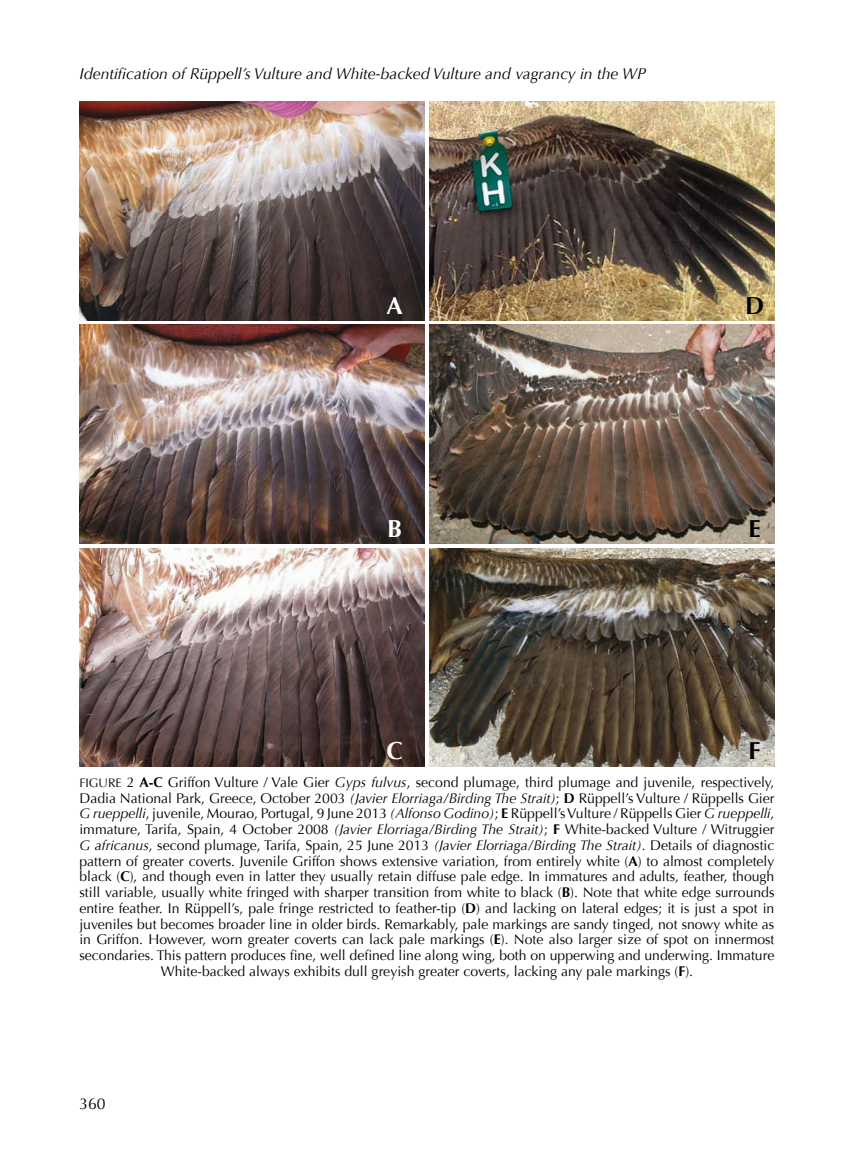
<style>
.page{position:relative;width:844px;height:1166px;background:#fff}
.page>*{position:absolute;margin:0;border:0;box-sizing:border-box;transform-origin:0 0}
.Normaal{font:700 24.5px "Optima";color:#fff}
.Normaal-2{font:700 24.5px "Optima";color:#000}
.Normaal-3{font:italic 15.75px "Optima";color:#000}
.t1{font:15.75px "Optima";color:#000}
.Normaal-4{font:14px "Optima";color:#000}
.Normaal-5{font:12.25px "Optima";color:#000}
.s1{font-style:inherit}
.s2{font-weight:700}
.s3{font-style:italic}
</style>
<div class="page">
<img style="left:429px;top:102px;width:345px;height:218px">
<img style="left:79px;top:102px;width:345px;height:218px">
<img style="left:79px;top:325px;width:345px;height:218px">
<img style="left:430px;top:325px;width:344px;height:218px">
<img style="left:79px;top:548px;width:345px;height:218px">
<img style="left:429px;top:548px;width:345px;height:218px">
<p class="Normaal-3" style="left:79px;top:64px;width:567px">Identification of Rüppell’s Vulture and White-backed Vulture and vagrancy in the WP</p>
<p class="Normaal" style="left:386px;top:291px;width:18px">A</p>
<p class="Normaal-2" style="left:744px;top:291px;width:21px">D</p>
<p class="Normaal" style="left:387px;top:515px;width:16px">B</p>
<p class="Normaal-2" style="left:748px;top:515px;width:14px">E</p>
<p class="Normaal" style="left:386px;top:737px;width:18px">C</p>
<p class="Normaal-2" style="left:748px;top:737px;width:14px">F</p>
<p class="Normaal-5" style="left:79px;top:776px;width:15px">Figure</p>
<p class="Normaal-4" style="left:127px;top:774px;width:649px"><span class="s1">2</span> <span class="s2">A-C</span> Griffon Vulture / Vale Gier <span class="s3">Gyps fulvus</span>, second plumage, third plumage and juvenile, respectively,</p>
<p class="Normaal-4" style="left:79px;top:790px;width:696px">Dadia National Park, Greece, October 2003 <span class="s3">(Javier Elorriaga/Birding The Strait)</span>; <span class="s2">D</span> Rüppell’s Vulture / Rüppells Gier</p>
<p class="Normaal-4" style="left:79px;top:805px;width:696px"><span class="s3">G rueppelli</span>, juvenile, Mourao, Portugal, 9 June 2013 <span class="s3">(Alfonso Godino)</span>; <span class="s2">E</span> Rüppell’s Vulture / Rüppells Gier <span class="s3">G rueppelli</span>,</p>
<p class="Normaal-4" style="left:79px;top:821px;width:696px">immature, Tarifa, Spain, 4 October 2008 <span class="s3">(Javier Elorriaga/Birding The Strait)</span>; <span class="s2">F</span> White-backed Vulture / Witruggier</p>
<p class="Normaal-4" style="left:79px;top:837px;width:696px"><span class="s3">G africanus</span>, second plumage, Tarifa, Spain, 25 June 2013 <span class="s3">(Javier Elorriaga/Birding The Strait)</span>. Details of diagnostic</p>
<p class="Normaal-4" style="left:79px;top:853px;width:696px">pattern of greater coverts. Juvenile Griffon shows extensive variation, from entirely white (<span class="s2">A</span>) to almost completely</p>
<p class="Normaal-4" style="left:79px;top:868px;width:696px">black (<span class="s2">C</span>), and though even in latter they usually retain diffuse pale edge. In immatures and adults, feather, though</p>
<p class="Normaal-4" style="left:79px;top:884px;width:696px">still variable, usually white fringed with sharper transition from white to black (<span class="s2">B</span>). Note that white edge surrounds</p>
<p class="Normaal-4" style="left:79px;top:900px;width:696px">entire feather. In Rüppell’s, pale fringe restricted to feather-tip (<span class="s2">D</span>) and lacking on lateral edges; it is just a spot in</p>
<p class="Normaal-4" style="left:79px;top:916px;width:696px">juveniles but becomes broader line in older birds. Remarkably, pale markings are sandy tinged, not snowy white as</p>
<p class="Normaal-4" style="left:79px;top:931px;width:696px">in Griffon. However, worn greater coverts can lack pale markings (<span class="s2">E</span>). Note also larger size of spot on innermost</p>
<p class="Normaal-4" style="left:79px;top:947px;width:696px">secondaries. This pattern produces fine, well defined line along wing, both on upperwing and underwing. Immature</p>
<p class="Normaal-4" style="left:161px;top:963px;width:533px">White-backed always exhibits dull greyish greater coverts, lacking any pale markings (<span class="s2">F</span>).</p>
<p class="t1" style="left:79px;top:1094px;width:28px">360</p>
</div>
